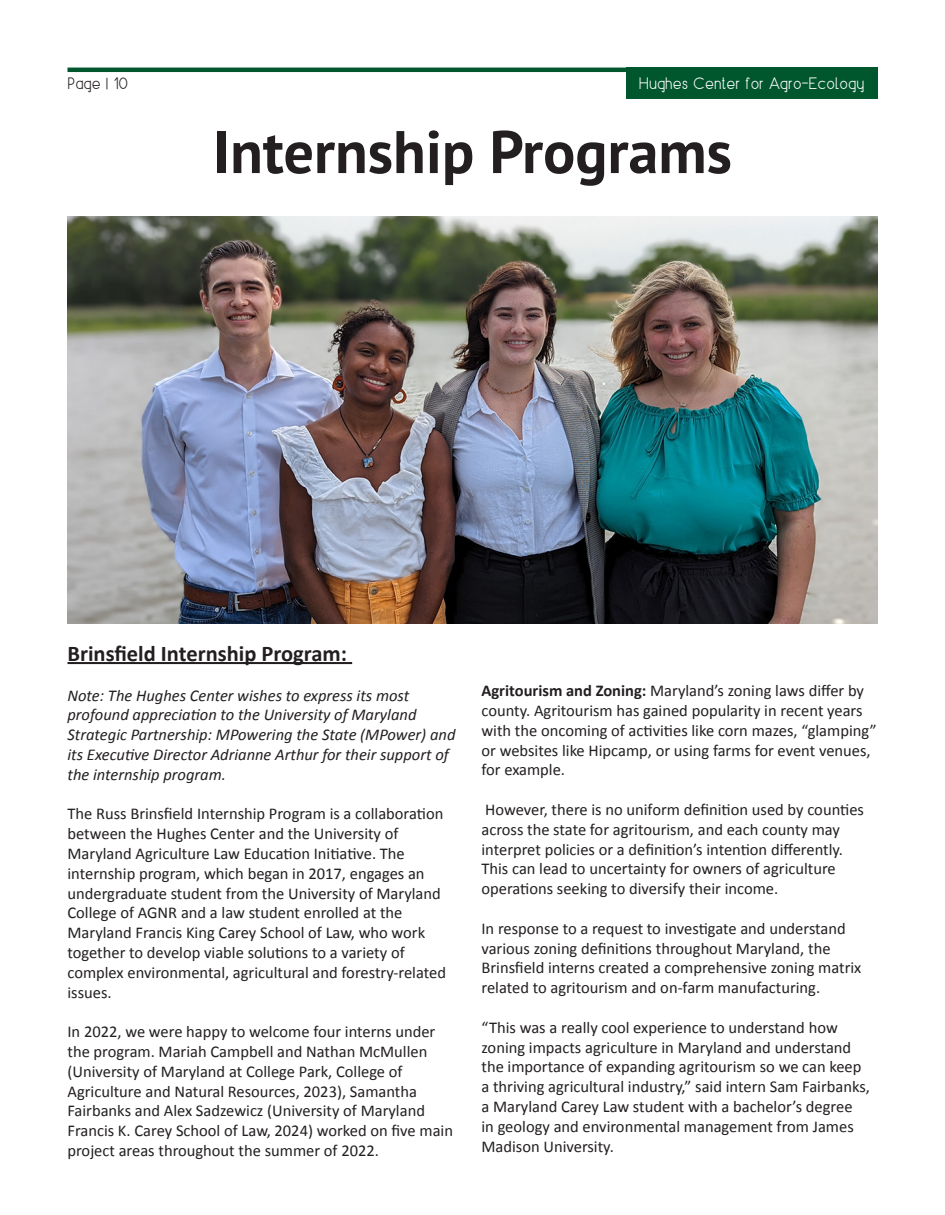
<style>
.page{position:relative;width:945px;height:1215px;background:#fff}
.page>*{position:absolute;margin:0;border:0;box-sizing:border-box;transform-origin:0 0}
.t1{font:700 60px "PT Sans";color:#231f20}
.t2{font:700 22.5px "Calibri";color:#231f20}
.t3{font:16.5px/19.8px "Calibri";color:#231f20}
.t4{font:italic 16.5px/19.8px "Calibri";color:#231f20}
.t5{font:16.5px "Air Space";color:#fff}
.t6{font:16.5px "Air Space";color:#231f20}
.s1{font-weight:700}
</style>
<div class="page">
<hr style="left:68px;top:68px;width:810px;height:4px;background:#00572d">
<div style="left:626px;top:68px;width:252px;height:31px;background:#00572d"></div>
<hr style="left:68px;top:662px;width:284px;height:2px;background:#231f20">
<img style="left:68px;top:217px;width:810px;height:407px">
<p class="t6" style="left:67px;top:72px;width:62px">Page | 10</p>
<p class="t5" style="left:639px;top:72px;width:227px">Hughes Center for Agro-Ecology</p>
<p class="t1" style="left:213px;top:112px;width:520px">Internship Programs</p>
<p class="t2" style="left:68px;top:640px;width:281px">Brinsfield Internship Program:</p>
<p class="t4" style="left:68px;top:685px;width:389px">Note: The Hughes Center wishes to express its most profound appreciation to the University of Maryland Strategic Partnership: MPowering the State (MPower) and its Executive Director Adrianne Arthur for their support of the internship program.</p>
<p class="t3" style="left:68px;top:803px;width:380px">The Russ Brinsfield Internship Program is a collaboration between the Hughes Center and the University of Maryland Agriculture Law Education Initiative. The internship program, which began in 2017, engages an undergraduate student from the University of Maryland College of AGNR and a law student enrolled at the Maryland Francis King Carey School of Law, who work together to develop viable solutions to a variety of complex environmental, agricultural and forestry-related issues.</p>
<p class="t3" style="left:68px;top:1021px;width:387px">In 2022, we were happy to welcome four interns under the program. Mariah Campbell and Nathan McMullen (University of Maryland at College Park, College of Agriculture and Natural Resources, 2023), Samantha Fairbanks and Alex Sadzewicz (University of Maryland Francis K. Carey School of Law, 2024) worked on five main project areas throughout the summer of 2022.</p>
<p class="t3" style="left:482px;top:680px;width:397px"><span class="s1">Agritourism and Zoning:</span> Maryland’s zoning laws differ by county. Agritourism has gained popularity in recent years with the oncoming of activities like corn mazes, “glamping” or websites like Hipcamp, or using farms for event venues, for example.</p>
<p class="t3" style="left:482px;top:799px;width:384px">However, there is no uniform definition used by counties across the state for agritourism, and each county may interpret policies or a definition’s intention differently.<br>This can lead to uncertainty for owners of agriculture operations seeking to diversify their income.</p>
<p class="t3" style="left:482px;top:918px;width:381px">In response to a request to investigate and understand various zoning definitions throughout Maryland, the Brinsfield interns created a comprehensive zoning matrix related to agritourism and on-farm manufacturing.</p>
<p class="t3" style="left:482px;top:1017px;width:390px">“This was a really cool experience to understand how zoning impacts agriculture in Maryland and understand the importance of expanding agritourism so we can keep a thriving agricultural industry,” said intern Sam Fairbanks, a Maryland Carey Law student with a bachelor’s degree<br>in geology and environmental management from James Madison University.</p>
</div>
